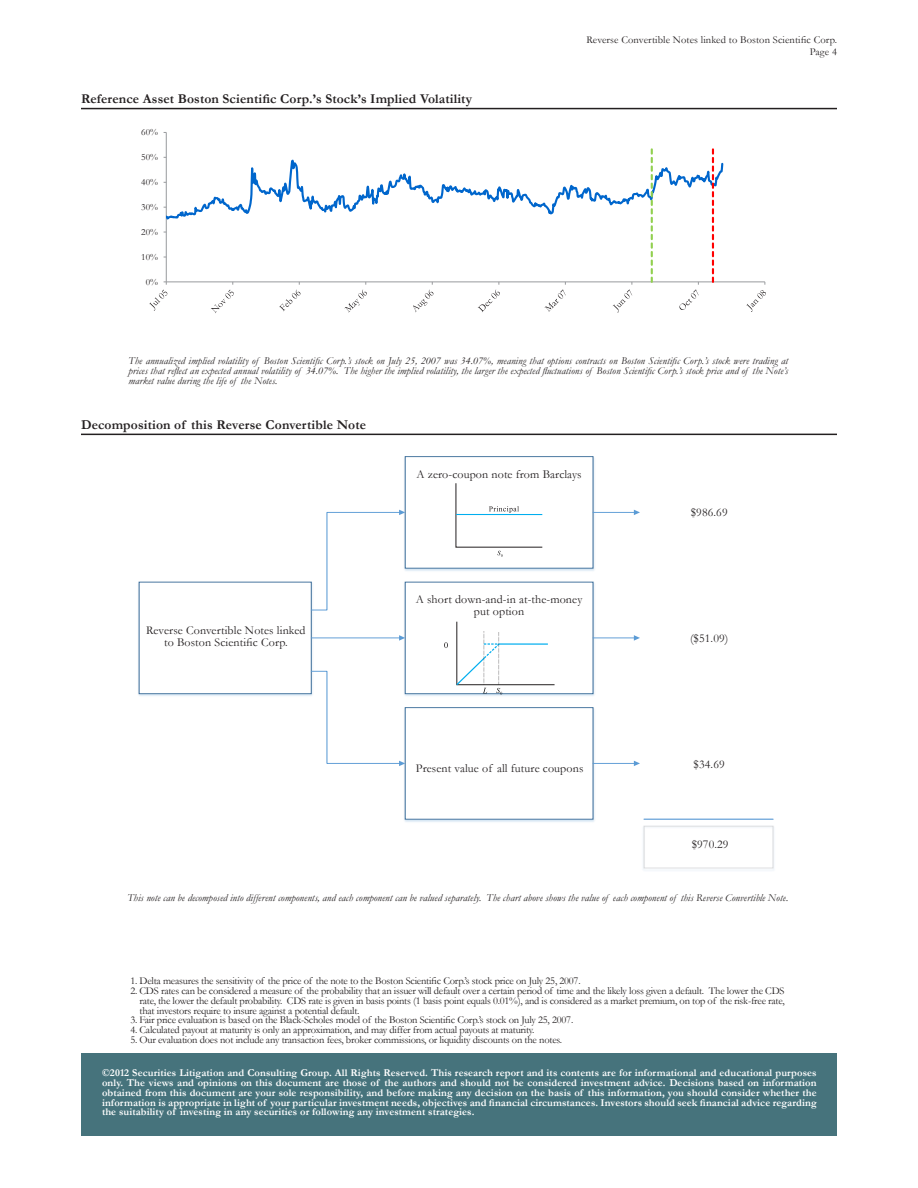
<style>
.page{position:relative;width:918px;height:1188px;background:#fff}
.page>*{position:absolute;margin:0;border:0;box-sizing:border-box;transform-origin:0 0}
.t1{font:700 13.5px "Garamond";letter-spacing:.01em;color:#231f20}
.t2{font:12px/12px "Garamond";letter-spacing:.01em;color:#231f20;text-align:center}
.t3{font:10.5px/9.8px "Garamond";letter-spacing:-.02em;color:#231f20;text-align:justify}
.t4{font:700 10.5px/9.8px "Garamond";letter-spacing:.01em;color:#fff;text-align:justify}
.t5{font:italic 10.5px/9.8px "Garamond";letter-spacing:.01em;color:#231f20;text-align:justify}
.t6{font:10.5px "Garamond";letter-spacing:.01em;color:#231f20}
.t7{font:9.6px "Garamond";color:#231f20}
</style>
<div class="page">
<hr style="left:81px;top:108px;width:756px;height:1px;background:#231f20">
<hr style="left:81px;top:434px;width:756px;height:1px;background:#231f20">
<hr style="left:166px;top:132px;width:1px;height:150px;background:#989a9d">
<hr style="left:166px;top:282px;width:599px;height:1px;background:#989a9d">
<svg style="left:166px;top:141px;width:558px;height:81px"></svg>
<svg style="left:651px;top:149px;width:2px;height:133px"></svg>
<svg style="left:712px;top:149px;width:2px;height:133px"></svg>
<svg style="left:149px;top:282px;width:18px;height:29px"></svg>
<svg style="left:211px;top:282px;width:23px;height:31px"></svg>
<svg style="left:279px;top:282px;width:21px;height:29px"></svg>
<svg style="left:344px;top:282px;width:23px;height:31px"></svg>
<svg style="left:413px;top:282px;width:20px;height:30px"></svg>
<svg style="left:478px;top:282px;width:22px;height:30px"></svg>
<svg style="left:545px;top:282px;width:21px;height:30px"></svg>
<svg style="left:613px;top:282px;width:20px;height:31px"></svg>
<svg style="left:679px;top:282px;width:20px;height:28px"></svg>
<svg style="left:746px;top:282px;width:20px;height:30px"></svg>
<div style="left:139px;top:582px;width:173px;height:112px;border:1px solid #41719c"></div>
<img style="left:404px;top:456px;width:194px;height:115px">
<div style="left:405px;top:457px;width:188px;height:111px;background:#fff"></div>
<div style="left:405px;top:456px;width:188px;height:112px;border:1px solid #41719c"></div>
<img style="left:404px;top:581px;width:194px;height:115px">
<div style="left:405px;top:582px;width:188px;height:112px;background:#fff"></div>
<div style="left:405px;top:582px;width:188px;height:112px;border:1px solid #41719c"></div>
<img style="left:404px;top:707px;width:192px;height:115px">
<div style="left:405px;top:708px;width:188px;height:111px;background:#fff"></div>
<div style="left:405px;top:707px;width:188px;height:113px;border:1px solid #41719c"></div>
<svg style="left:310px;top:510px;width:95px;height:101px"></svg>
<svg style="left:310px;top:671px;width:95px;height:95px"></svg>
<hr style="left:593px;top:763px;width:42px;height:1px;background:#5b9bd5">
<svg style="left:634px;top:761px;width:6px;height:5px"></svg>
<hr style="left:593px;top:638px;width:42px;height:1px;background:#5b9bd5">
<svg style="left:634px;top:635px;width:6px;height:6px"></svg>
<hr style="left:593px;top:512px;width:42px;height:1px;background:#5b9bd5">
<svg style="left:634px;top:510px;width:6px;height:5px"></svg>
<hr style="left:311px;top:638px;width:89px;height:1px;background:#5b9bd5">
<svg style="left:399px;top:635px;width:6px;height:6px"></svg>
<div style="left:644px;top:826px;width:129px;height:42px;border:1px solid #dbdcde"></div>
<hr style="left:644px;top:819px;width:129px;height:1px;background:#5b9bd5">
<div style="left:82px;top:1053px;width:755px;height:82px;background:#46737c"></div>
<svg style="left:455px;top:483px;width:88px;height:74px"></svg>
<svg style="left:444px;top:642px;width:4px;height:6px"></svg>
<svg style="left:455px;top:622px;width:100px;height:73px"></svg>
<p class="t6" style="left:586px;top:33px;width:252px">Reverse Convertible Notes linked to Boston Scientific Corp.</p>
<p class="t1" style="left:81px;top:90px;width:393px">Reference Asset Boston Scientific Corp.’s Stock’s Implied Volatility</p>
<p class="t7" style="left:141px;top:126px;width:18px">60%</p>
<p class="t7" style="left:141px;top:151px;width:18px">50%</p>
<p class="t7" style="left:141px;top:175px;width:18px">40%</p>
<p class="t7" style="left:141px;top:200px;width:18px">30%</p>
<p class="t7" style="left:141px;top:225px;width:18px">20%</p>
<p class="t7" style="left:141px;top:250px;width:18px">10%</p>
<p class="t7" style="left:146px;top:275px;width:14px">0%</p>
<p class="t3" style="left:810px;top:47px;width:29px">Page 4</p>
<p class="t5" style="left:129px;top:356px;width:661px">The annualized implied volatility of Boston Scientific Corp.’s stock on July 25, 2007 was 34.07%, meaning that options contracts on Boston Scientific Corp.’s stock were trading at prices that reflect an expected annual volatility of 34.07%. The higher the implied volatility, the larger the expected fluctuations of Boston Scientific Corp.’s stock price and of the Note’s market value during the life of the Notes.</p>
<p class="t1" style="left:81px;top:416px;width:287px">Decomposition of this Reverse Convertible Note</p>
<p class="t2" style="left:416px;top:468px;width:167px">A zero-coupon note from Barclays</p>
<p class="t2" style="left:691px;top:506px;width:38px">$986.69</p>
<p class="t2" style="left:146px;top:624px;width:161px">Reverse Convertible Notes linked to Boston Scientific Corp.</p>
<p class="t2" style="left:416px;top:593px;width:168px">A short down-and-in at-the-money put option</p>
<p class="t2" style="left:690px;top:632px;width:40px">($51.09)</p>
<p class="t2" style="left:416px;top:762px;width:169px">Present value of all future coupons</p>
<p class="t2" style="left:694px;top:758px;width:33px">$34.69</p>
<p class="t2" style="left:692px;top:838px;width:38px">$970.29</p>
<p class="t5" style="left:127px;top:892px;width:662px">This note can be decomposed into different components, and each component can be valued separately. The chart above shows the value of each component of this Reverse Convertible Note.</p>
<p class="t3" style="left:130px;top:976px;width:452px">1. Delta measures the sensitivity of the price of the note to the Boston Scientific Corp.’s stock price on July 25, 2007.</p>
<p class="t3" style="left:139px;top:986px;width:647px;text-indent:-9px">2. CDS rates can be considered a measure of the probability that an issuer will default over a certain period of time and the likely loss given a default. The lower the CDS rate, the lower the default probability. CDS rate is given in basis points (1 basis point equals 0.01%), and is considered as a market premium, on top of the risk-free rate, that investors require to insure against a potential default.</p>
<p class="t3" style="left:130px;top:1015px;width:444px">3. Fair price evaluation is based on the Black-Scholes model of the Boston Scientific Corp.’s stock on July 25, 2007.</p>
<p class="t3" style="left:130px;top:1025px;width:406px">4. Calculated payout at maturity is only an approximation, and may differ from actual payouts at maturity.</p>
<p class="t3" style="left:130px;top:1034px;width:433px">5. Our evaluation does not include any transaction fees, broker commissions, or liquidity discounts on the notes.</p>
<p class="t4" style="left:102px;top:1068px;width:716px">©2012 Securities Litigation and Consulting Group. All Rights Reserved. This research report and its contents are for informational and educational purposes only. The views and opinions on this document are those of the authors and should not be considered investment advice. Decisions based on information obtained from this document are your sole responsibility, and before making any decision on the basis of this information, you should consider whether the information is appropriate in light of your particular investment needs, objectives and financial circumstances. Investors should seek financial advice regarding the suitability of investing in any securities or following any investment strategies.</p>
</div>
